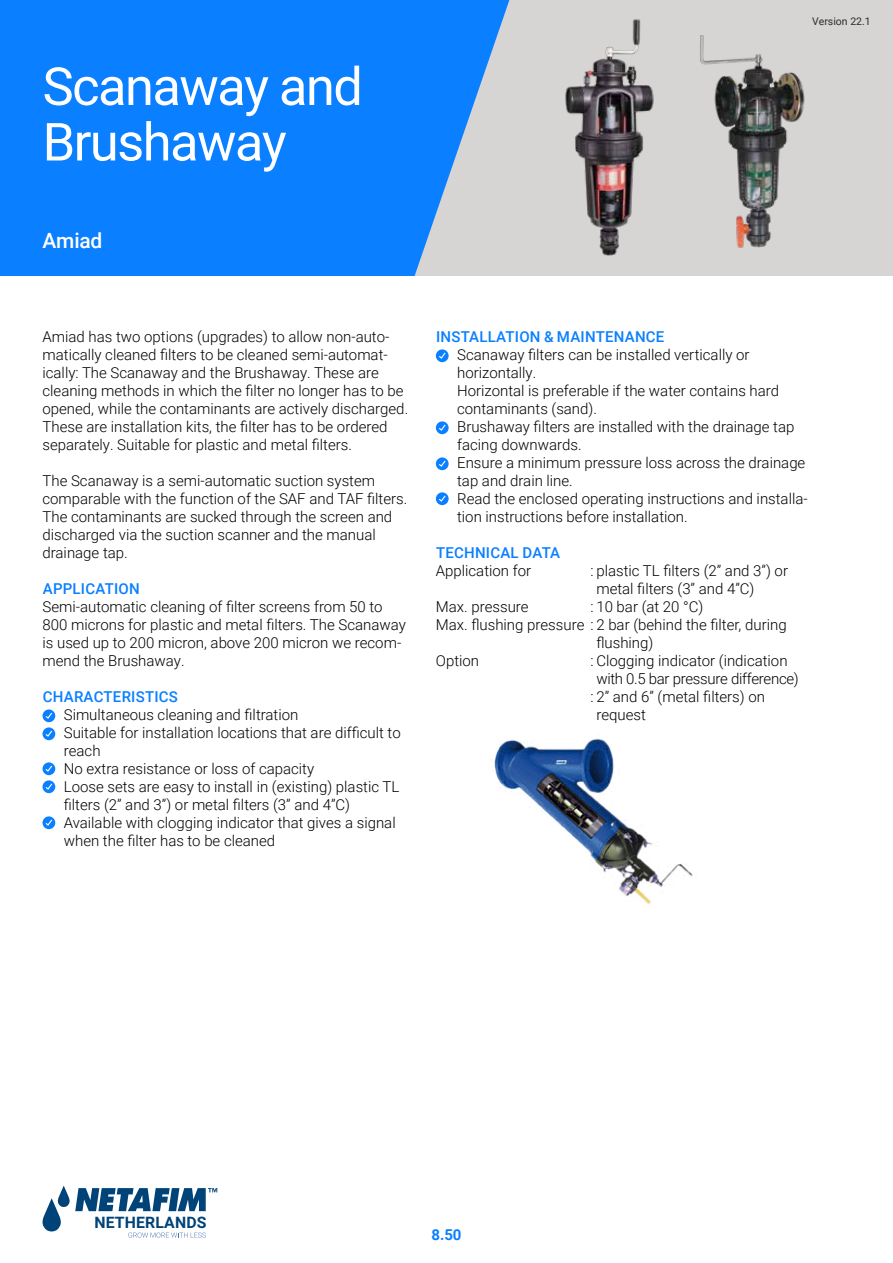
<style>
.page{position:relative;width:893px;height:1263px;background:#fff}
.page>*{position:absolute;margin:0;border:0;box-sizing:border-box;transform-origin:0 0}
.t1{font:52.5px/55.5px "Roboto";letter-spacing:-.03em;color:#fff}
.t2{font:500 21px "Roboto";letter-spacing:-.01em;color:#fff}
.t3{font:700 15.9px "Roboto";letter-spacing:.01em;color:#004379}
.t4{font:300 15px/18px "Roboto";color:#000}
.t5{font:500 15px "Roboto";letter-spacing:.015em;color:#0a7fff}
.t6{font:300 15px "Roboto";letter-spacing:-.02em;color:#000}
.t7{font:700 15px "Roboto";color:#0a7fff}
.t8{font:10.5px "Roboto";color:#2f2c29}
</style>
<div class="page">
<svg style="left:43px;top:1185px;width:174px;height:53px"></svg>
<svg style="left:436px;top:349px;width:13px;height:13px"></svg>
<svg style="left:438px;top:351px;width:9px;height:9px"></svg>
<svg style="left:43px;top:709px;width:12px;height:13px"></svg>
<svg style="left:44px;top:711px;width:9px;height:9px"></svg>
<div style="left:0;top:0;width:893px;height:276px;background:#d7d4d4"></div>
<svg style="left:0;top:0;width:509px;height:276px;background:#1c86fb"></svg>
<svg style="left:436px;top:421px;width:13px;height:13px"></svg>
<svg style="left:438px;top:423px;width:9px;height:9px"></svg>
<svg style="left:436px;top:457px;width:13px;height:13px"></svg>
<svg style="left:438px;top:459px;width:9px;height:9px"></svg>
<svg style="left:43px;top:727px;width:12px;height:13px"></svg>
<svg style="left:44px;top:729px;width:9px;height:9px"></svg>
<svg style="left:436px;top:492px;width:13px;height:13px"></svg>
<svg style="left:438px;top:494px;width:9px;height:9px"></svg>
<img style="left:494px;top:738px;width:199px;height:166px">
<img style="left:700px;top:35px;width:105px;height:213px">
<svg style="left:43px;top:762px;width:12px;height:13px"></svg>
<svg style="left:44px;top:764px;width:9px;height:9px"></svg>
<svg style="left:43px;top:780px;width:12px;height:13px"></svg>
<svg style="left:44px;top:782px;width:9px;height:9px"></svg>
<svg style="left:43px;top:816px;width:12px;height:13px"></svg>
<svg style="left:44px;top:818px;width:9px;height:9px"></svg>
<img style="left:565px;top:19px;width:89px;height:237px">
<h1 class="t1" style="left:65px;top:57px;width:396px">Elektrolasfittingen<br>ELGEF+</h1>
<h1 class="t1" style="left:43px;top:57px;width:322px">Scanaway and<br>Brushaway</h1>
<h2 class="t2" style="left:43px;top:225px;width:61px">Amiad</h2>
<p class="t8" style="left:812px;top:14px;width:60px">Version 22.1</p>
<p class="t4" style="left:43px;top:327px;width:367px">Amiad has two options (upgrades) to allow non-auto&shy;matically cleaned filters to be cleaned semi-automat&shy;ically: The Scanaway and the Brushaway. These are cleaning methods in which the filter no longer has to be opened, while the contaminants are actively discharged.<br>These are installation kits, the filter has to be ordered separately. Suitable for plastic and metal filters.</p>
<p class="t4" style="left:43px;top:471px;width:366px">The Scanaway is a semi-automatic suction system comparable with the function of the SAF and TAF filters.<br>The contaminants are sucked through the screen and discharged via the suction scanner and the manual drainage tap.</p>
<p class="t5" style="left:43px;top:578px;width:98px">APPLICATION</p>
<p class="t4" style="left:43px;top:597px;width:365px">Semi-automatic cleaning of filter screens from 50 to 800 microns for plastic and metal filters. The Scanaway is used up to 200 micron, above 200 micron we recom&shy;mend the Brushaway.</p>
<p class="t5" style="left:43px;top:686px;width:137px">CHARACTERISTICS</p>
<p class="t4" style="left:64px;top:705px;width:338px">Simultaneous cleaning and filtration<br>Suitable for installation locations that are difficult to reach<br>No extra resistance or loss of capacity<br>Loose sets are easy to install in (existing) plastic TL filters (2” and 3”) or metal filters (3” and 4”C)<br>Available with clogging indicator that gives a signal when the filter has to be cleaned</p>
<p class="t5" style="left:436px;top:326px;width:230px">INSTALLATION &amp; MAINTENANCE</p>
<p class="t4" style="left:457px;top:345px;width:352px">Scanaway filters can be installed vertically or horizontally.<br>Horizontal is preferable if the water contains hard contaminants (sand).<br>Brushaway filters are installed with the drainage tap facing downwards.<br>Ensure a minimum pressure loss across the drainage tap and drain line.<br>Read the enclosed operating instructions and installa&shy;tion instructions before installation.</p>
<p class="t5" style="left:436px;top:542px;width:126px">TECHNICAL DATA</p>
<p class="t4" style="left:436px;top:561px;width:97px">Application for</p>
<p class="t4" style="left:596px;top:561px;width:193px;text-indent:-6px">: plastic TL filters (2” and 3”) or metal filters (3” and 4”C)</p>
<p class="t4" style="left:436px;top:597px;width:94px">Max. pressure</p>
<p class="t4" style="left:590px;top:597px;width:114px">: 10 bar (at 20 °C)</p>
<p class="t4" style="left:436px;top:615px;width:352px">Max. flushing pressure : 2 bar (behind the filter, during</p>
<p class="t4" style="left:596px;top:633px;width:59px">flushing)</p>
<p class="t4" style="left:436px;top:651px;width:45px">Option</p>
<p class="t4" style="left:590px;top:651px;width:199px">: Clogging indicator (indication</p>
<p class="t6" style="left:596px;top:668px;width:204px">with 0.5 bar pressure difference)</p>
<p class="t4" style="left:590px;top:687px;width:176px">: 2” and 6” (metal filters) on</p>
<p class="t4" style="left:596px;top:705px;width:51px">request</p>
<p class="t3" style="left:94px;top:1212px;width:114px">NETHERLANDS</p>
<p class="t7" style="left:431px;top:1224px;width:32px">8.50</p>
</div>
